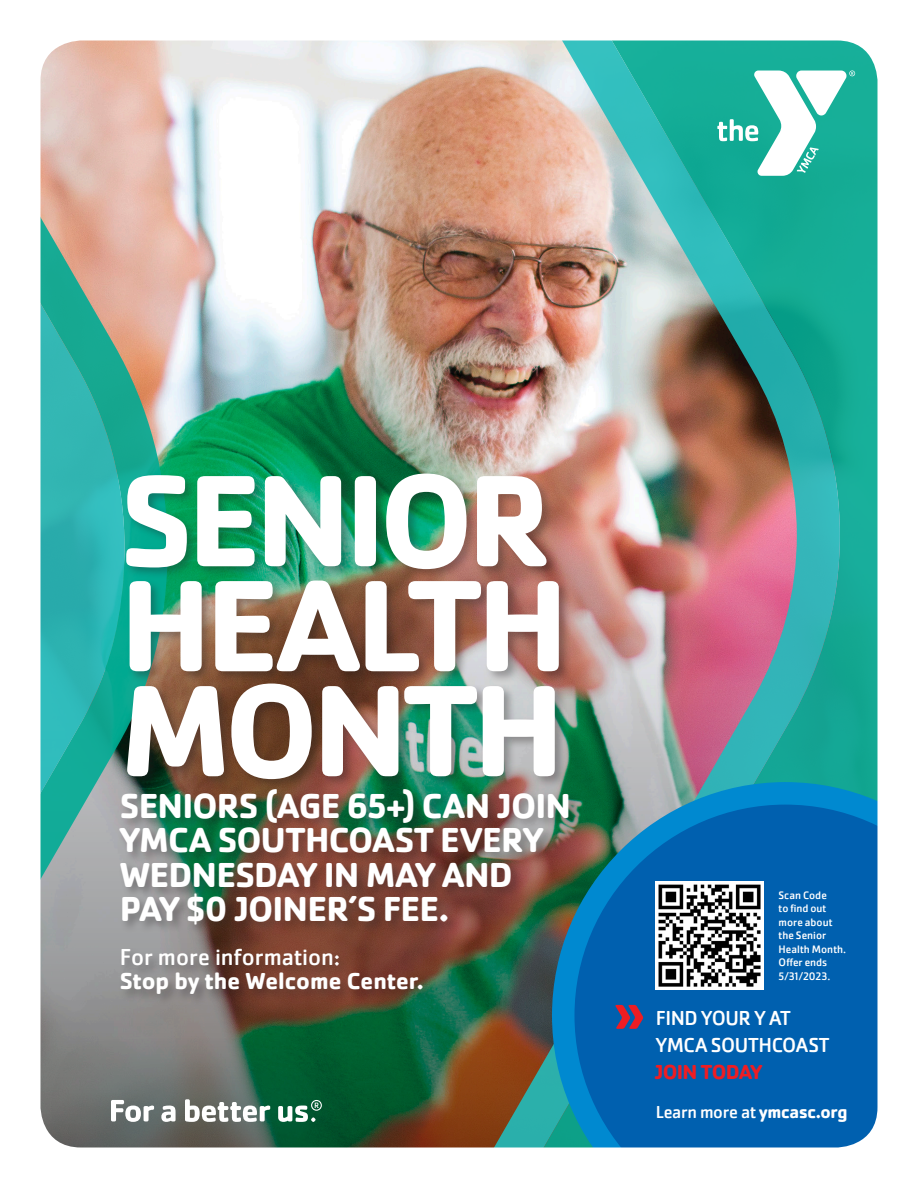
<style>
.page{position:relative;width:918px;height:1188px;background:#fff}
.page>*{position:absolute;margin:0;border:0;box-sizing:border-box;transform-origin:0 0}
.t1{font:700 135px "Cachet Pro";letter-spacing:-.045em;color:#fff}
.t2{font:700 36px/34.5px "Cachet Pro";letter-spacing:-.02em;color:#fff}
.t3{font:700 24px/24px "Cachet Pro";color:#fff}
._05__Find_Your_Y{font:21px/27px "Cachet Pro";letter-spacing:-.025em;color:#fff}
.t4{font:700 21px "Cachet Pro";letter-spacing:-.03em;color:#ee1d23}
._04__Association_N{font:18px "Cachet Pro";letter-spacing:-.015em;color:#fff}
._04__Association_N-2{font:11.25px/13.5px "Cachet Pro";color:#fff}
.s1{font-weight:400}
.s2{font-weight:700}
</style>
<div class="page">
<img style="left:40px;top:40px;width:838px;height:1108px">
<p class="t1" style="left:120px;top:437px;width:433px">SENIOR</p>
<p class="t1" style="left:120px;top:542px;width:450px">HEALTH</p>
<p class="t1" style="left:120px;top:647px;width:446px">MONTH</p>
<p class="t2" style="left:120px;top:788px;width:453px">SENIORS (AGE 65+) CAN JOIN<br>YMCA SOUTHCOAST EVERY<br>WEDNESDAY IN MAY AND<br>PAY $0 JOINER’S FEE.</p>
<p class="t3" style="left:120px;top:945px;width:306px"><span class="s1">For more information:<br></span>Stop by the Welcome Center.</p>
<p class="_04__Association_N-2" style="left:779px;top:888px;width:69px">Scan Code<br>to find out more about the Senior<br>Health Month.<br>Offer ends<br>5/31/2023.</p>
<p class="_05__Find_Your_Y" style="left:656px;top:1005px;width:175px">FIND YOUR Y AT<br>YMCA SOUTHCOAST</p>
<p class="t4" style="left:655px;top:1059px;width:109px">JOIN TODAY</p>
<p class="_04__Association_N" style="left:656px;top:1101px;width:193px">Learn more at <span class="s2">ymcasc.org</span></p>
</div>
